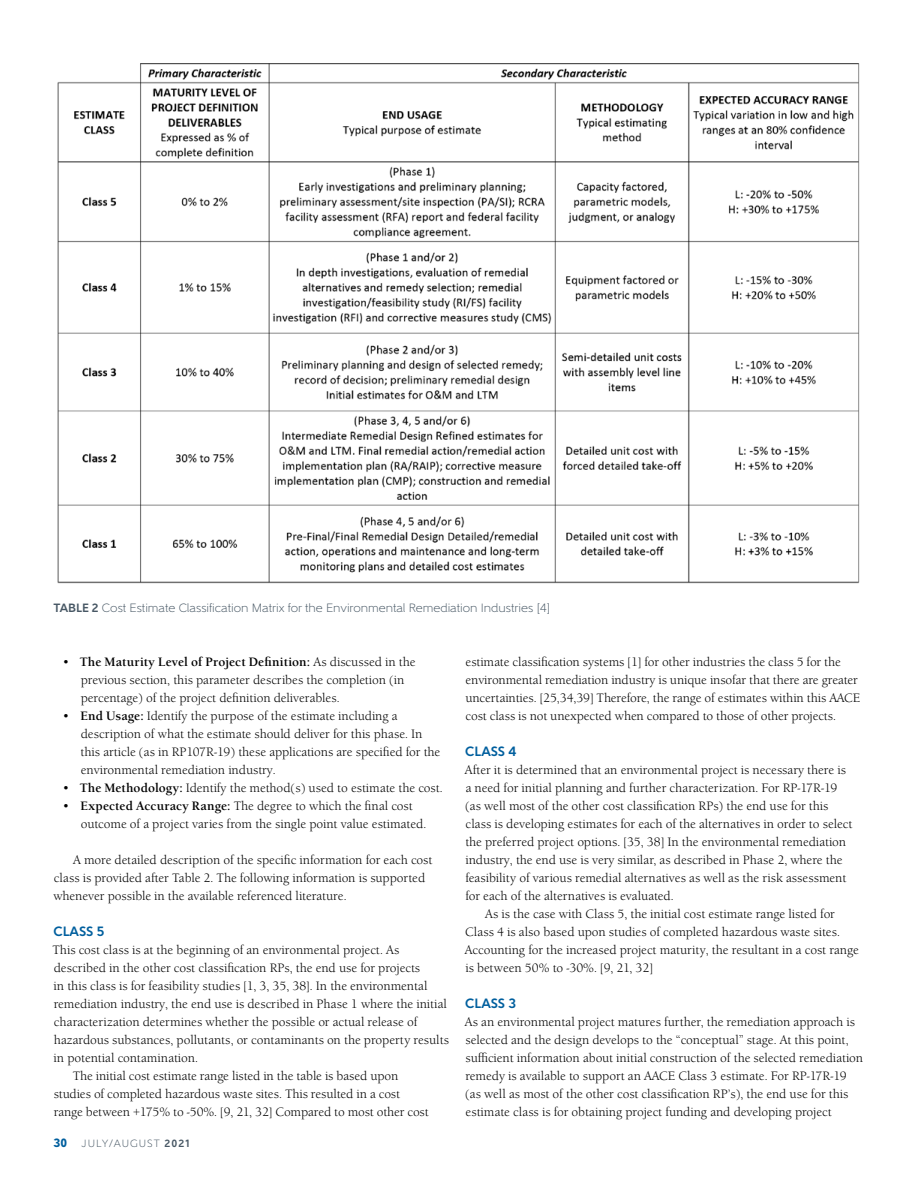
<style>
.page{position:relative;width:918px;height:1188px;background:#fff}
.page>*{position:absolute;margin:0;border:0;box-sizing:border-box;transform-origin:0 0}
.t1{font:13.5px/18px "University Oldstyle";color:#000}
.t2{font:700 13.5px "Gentleman 800";color:#005f9e}
.t3{font:300 12px "Gentleman 400";color:#485865}
.t4{font:300 10.5px "Gentleman 400";letter-spacing:.1em;color:#485865}
.s1{font-family:"Gentleman 800";font-weight:700}
.s2{font-weight:700}
.s3{font-family:"Gentleman 900";font-weight:800;font-size:12px;color:#005f9e}
</style>
<div class="page">
<img style="left:57px;top:63px;width:803px;height:520px">
<p class="t3" style="left:53px;top:601px;width:498px"><span class="s1">TABLE 2</span> Cost Estimate Classification Matrix for the Environmental Remediation Industries [4]</p>
<p class="t1" style="left:81px;top:653px;width:336px;text-indent:-19px">• <span class="s2">The Maturity Level of Project Definition:</span> As discussed in the previous section, this parameter describes the completion (in percentage) of the project definition deliverables.</p>
<p class="t1" style="left:81px;top:707px;width:361px;text-indent:-19px">• <span class="s2">End Usage:</span> Identify the purpose of the estimate including a description of what the estimate should deliver for this phase. In this article (as in RP107R-19) these applications are specified for the environmental remediation industry.</p>
<p class="t1" style="left:62px;top:779px;width:382px">• <span class="s2">The Methodology:</span> Identify the method(s) used to estimate the cost.</p>
<p class="t1" style="left:81px;top:797px;width:347px;text-indent:-19px">• <span class="s2">Expected Accuracy Range:</span> The degree to which the final cost outcome of a project varies from the single point value estimated.</p>
<p class="t1" style="left:53px;top:851px;width:381px;text-indent:20px">A more detailed description of the specific information for each cost class is provided after Table 2. The following information is supported whenever possible in the available referenced literature.</p>
<p class="t2" style="left:54px;top:923px;width:52px">CLASS 5</p>
<p class="t1" style="left:52px;top:941px;width:348px">This cost class is at the beginning of an environmental project. As</p>
<p class="t1" style="left:54px;top:959px;width:368px">described in the other cost classification RPs, the end use for projects</p>
<p class="t1" style="left:54px;top:977px;width:375px">in this class is for feasibility studies [1, 3, 35, 38]. In the environmental</p>
<p class="t1" style="left:54px;top:995px;width:395px">remediation industry, the end use is described in Phase 1 where the initial</p>
<p class="t1" style="left:54px;top:1013px;width:365px">characterization determines whether the possible or actual release of</p>
<p class="t1" style="left:54px;top:1031px;width:397px">hazardous substances, pollutants, or contaminants on the property results</p>
<p class="t1" style="left:54px;top:1049px;width:146px">in potential contamination.</p>
<p class="t1" style="left:73px;top:1067px;width:327px">The initial cost estimate range listed in the table is based upon</p>
<p class="t1" style="left:54px;top:1085px;width:348px">studies of completed hazardous waste sites. This resulted in a cost</p>
<p class="t1" style="left:54px;top:1103px;width:376px">range between +175% to -50%. [9, 21, 32] Compared to most other cost</p>
<p class="t4" style="left:53px;top:1137px;width:138px"><span class="s3">30</span> JULY/AUGUST <span class="s1">2021</span></p>
<p class="t1" style="left:465px;top:653px;width:396px">estimate classification systems [1] for other industries the class 5 for the environmental remediation industry is unique insofar that there are greater uncertainties. [25,34,39] Therefore, the range of estimates within this AACE cost class is not unexpected when compared to those of other projects.</p>
<p class="t2" style="left:465px;top:743px;width:53px">CLASS 4</p>
<p class="t1" style="left:465px;top:761px;width:389px">After it is determined that an environmental project is necessary there is a need for initial planning and further characterization. For RP-17R-19 (as well most of the other cost classification RPs) the end use for this class is developing estimates for each of the alternatives in order to select the preferred project options. [35, 38] In the environmental remediation industry, the end use is very similar, as described in Phase 2, where the feasibility of various remedial alternatives as well as the risk assessment for each of the alternatives is evaluated.</p>
<p class="t1" style="left:465px;top:905px;width:395px;text-indent:20px">As is the case with Class 5, the initial cost estimate range listed for Class 4 is also based upon studies of completed hazardous waste sites.<br>Accounting for the increased project maturity, the resultant in a cost range is between 50% to -30%. [9, 21, 32]</p>
<p class="t2" style="left:465px;top:995px;width:52px">CLASS 3</p>
<p class="t1" style="left:465px;top:1013px;width:400px">As an environmental project matures further, the remediation approach is selected and the design develops to the “conceptual” stage. At this point, sufficient information about initial construction of the selected remediation remedy is available to support an AACE Class 3 estimate. For RP-17R-19 (as well as most of the other cost classification RP’s), the end use for this estimate class is for obtaining project funding and developing project</p>
</div>
